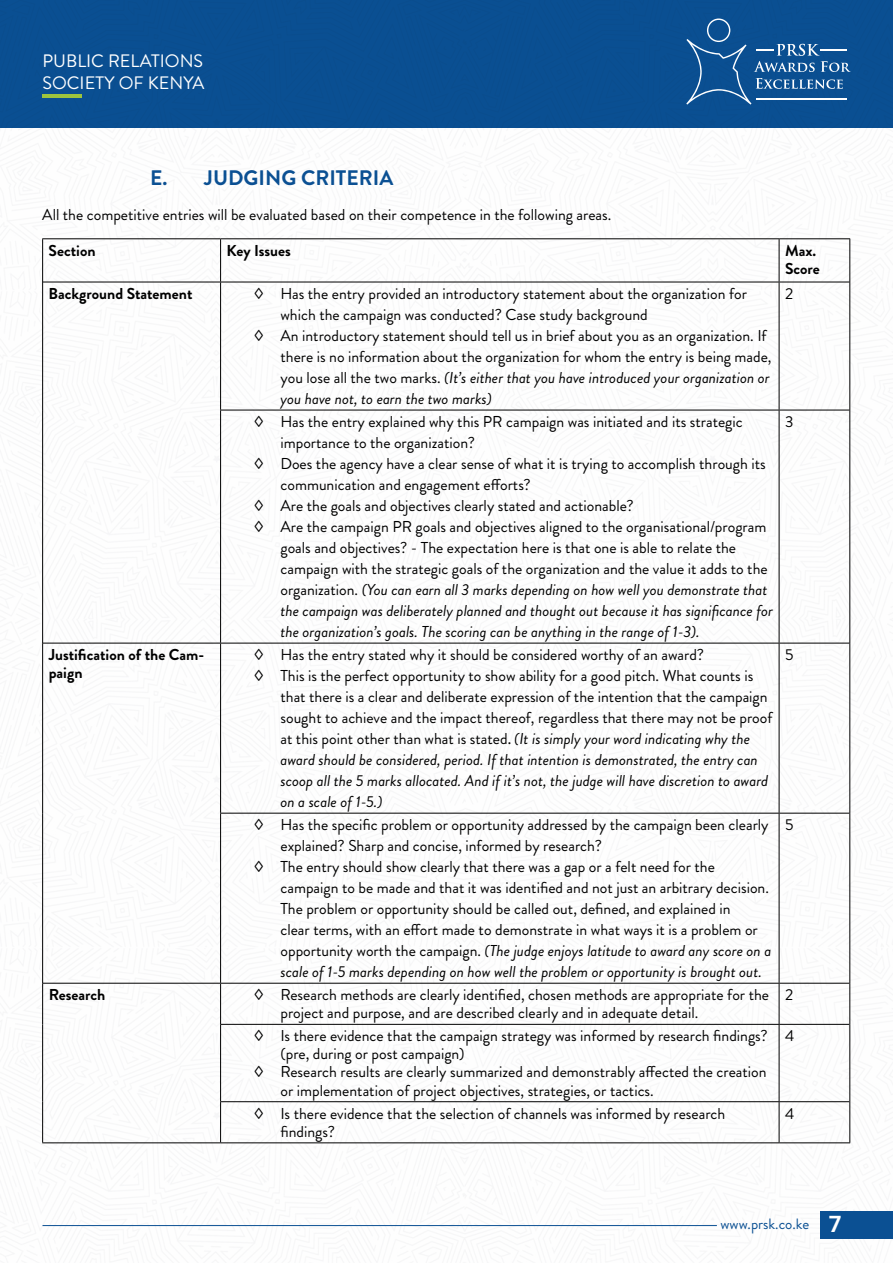
<style>
.page{position:relative;width:893px;height:1263px;background:#fff}
.page>*{position:absolute;margin:0;border:0;box-sizing:border-box;transform-origin:0 0}
.t1{font:700 21px "Brandon Grotesque";color:#0b5093}
.t2{font:18px/22px "Brandon Grotesque";color:#fff}
.t3{font:15.75px/18.1px "Brandon Grotesque";color:#000}
.t4{font:italic 15.75px "Brandon Grotesque";color:#000}
.t5{font:700 15.75px/18.3px "Brandon Grotesque";color:#000}
.t6{font:15px "Brandon Grotesque";color:#0b5093}
.s1{font-style:normal}
.s2{font-family:"Myriad Pro";font-style:normal}
.s3{font-family:"Roboto";font-weight:700;font-size:22.5px;color:#fff}
</style>
<div class="page">
<img style="left:42px;top:238px;width:851px;height:1001px">
<div style="left:820px;top:1211px;width:73px;height:27px;background:#0b5093"></div>
<div style="left:0;top:0;width:893px;height:128px;background:#0b5093"></div>
<hr style="left:43px;top:94px;width:39px;height:3px;background:#9dc43d">
<svg style="left:686px;top:19px;width:165px;height:86px"></svg>
<hr style="left:820px;top:49px;width:27px;height:2px;background:#fff">
<hr style="left:43px;top:1225px;width:674px;height:1px;background:#0b5093">
<hr style="left:220px;top:239px;width:1px;height:43px;background:#000">
<hr style="left:779px;top:239px;width:1px;height:43px;background:#000">
<hr style="left:43px;top:282px;width:178px;height:1px;background:#000">
<hr style="left:221px;top:282px;width:558px;height:1px;background:#000">
<hr style="left:220px;top:282px;width:1px;height:128px;background:#000">
<hr style="left:779px;top:282px;width:70px;height:1px;background:#000">
<hr style="left:779px;top:282px;width:1px;height:128px;background:#000">
<hr style="left:220px;top:410px;width:559px;height:1px;background:#000">
<hr style="left:220px;top:410px;width:1px;height:233px;background:#000">
<hr style="left:779px;top:410px;width:70px;height:1px;background:#000">
<hr style="left:779px;top:410px;width:1px;height:233px;background:#000">
<hr style="left:43px;top:643px;width:178px;height:1px;background:#000">
<hr style="left:221px;top:643px;width:558px;height:1px;background:#000">
<hr style="left:220px;top:643px;width:1px;height:170px;background:#000">
<hr style="left:779px;top:643px;width:70px;height:1px;background:#000">
<hr style="left:779px;top:643px;width:1px;height:170px;background:#000">
<hr style="left:220px;top:813px;width:559px;height:1px;background:#000">
<hr style="left:220px;top:813px;width:1px;height:170px;background:#000">
<hr style="left:779px;top:813px;width:70px;height:1px;background:#000">
<hr style="left:779px;top:813px;width:1px;height:170px;background:#000">
<hr style="left:43px;top:983px;width:178px;height:1px;background:#000">
<hr style="left:221px;top:983px;width:558px;height:1px;background:#000">
<hr style="left:220px;top:983px;width:1px;height:41px;background:#000">
<hr style="left:779px;top:983px;width:70px;height:1px;background:#000">
<hr style="left:779px;top:983px;width:1px;height:41px;background:#000">
<hr style="left:220px;top:1024px;width:559px;height:1px;background:#000">
<hr style="left:220px;top:1025px;width:1px;height:76px;background:#000">
<hr style="left:779px;top:1024px;width:70px;height:1px;background:#000">
<hr style="left:779px;top:1025px;width:1px;height:76px;background:#000">
<hr style="left:220px;top:1101px;width:559px;height:1px;background:#000">
<hr style="left:220px;top:1102px;width:1px;height:40px;background:#000">
<hr style="left:779px;top:1101px;width:70px;height:1px;background:#000">
<hr style="left:779px;top:1102px;width:1px;height:40px;background:#000">
<hr style="left:42px;top:1142px;width:179px;height:1px;background:#000">
<hr style="left:221px;top:1142px;width:558px;height:1px;background:#000">
<hr style="left:779px;top:1142px;width:71px;height:1px;background:#000">
<hr style="left:42px;top:238px;width:179px;height:1px;background:#000">
<hr style="left:42px;top:239px;width:1px;height:43px;background:#000">
<hr style="left:221px;top:238px;width:558px;height:1px;background:#000">
<hr style="left:779px;top:238px;width:71px;height:1px;background:#000">
<hr style="left:849px;top:239px;width:1px;height:43px;background:#000">
<hr style="left:42px;top:282px;width:1px;height:128px;background:#000">
<hr style="left:42px;top:410px;width:1px;height:233px;background:#000">
<hr style="left:849px;top:282px;width:1px;height:128px;background:#000">
<hr style="left:849px;top:410px;width:1px;height:233px;background:#000">
<hr style="left:42px;top:643px;width:1px;height:170px;background:#000">
<hr style="left:42px;top:813px;width:1px;height:170px;background:#000">
<hr style="left:849px;top:643px;width:1px;height:170px;background:#000">
<hr style="left:849px;top:813px;width:1px;height:170px;background:#000">
<hr style="left:42px;top:983px;width:1px;height:41px;background:#000">
<hr style="left:42px;top:1024px;width:1px;height:78px;background:#000">
<hr style="left:42px;top:1102px;width:1px;height:40px;background:#000">
<hr style="left:849px;top:983px;width:1px;height:41px;background:#000">
<hr style="left:849px;top:1024px;width:1px;height:78px;background:#000">
<hr style="left:849px;top:1102px;width:1px;height:40px;background:#000">
<p class="t2" style="left:43px;top:50px;width:164px">PUBLIC RELATIONS<br>SOCIETY OF KENYA</p>
<h1 class="t1" style="left:150px;top:163px;width:245px">E. JUDGING CRITERIA</h1>
<p class="t3" style="left:42px;top:206px;width:571px">All the competitive entries will be evaluated based on their competence in the following areas.</p>
<p class="t5" style="left:49px;top:241px;width:48px">Section</p>
<p class="t5" style="left:227px;top:241px;width:66px">Key Issues</p>
<p class="t5" style="left:785px;top:241px;width:36px">Max.<br>Score</p>
<p class="t5" style="left:49px;top:285px;width:145px">Background Statement</p>
<p class="t3" style="left:253px;top:285px;width:495px">◊ Has the entry provided an introductory statement about the organization for</p>
<p class="t3" style="left:280px;top:306px;width:369px">which the campaign was conducted? Case study background</p>
<p class="t3" style="left:253px;top:327px;width:515px">◊ An introductory statement should tell us in brief about you as an organization. If</p>
<p class="t3" style="left:280px;top:348px;width:493px">there is no information about the organization for whom the entry is being made,</p>
<p class="t4" style="left:280px;top:367px;width:491px"><span class="s1">you lose all the two marks.</span> (It’s either that you have introduced your organization or</p>
<p class="t4" style="left:280px;top:388px;width:213px">you have not, to earn the two marks)</p>
<p class="t3" style="left:785px;top:285px;width:10px">2</p>
<p class="t3" style="left:253px;top:413px;width:491px">◊ Has the entry explained why this PR campaign was initiated and its strategic</p>
<p class="t3" style="left:280px;top:434px;width:196px">importance to the organization?</p>
<p class="t3" style="left:253px;top:455px;width:514px">◊ Does the agency have a clear sense of what it is trying to accomplish through its</p>
<p class="t3" style="left:280px;top:476px;width:252px">communication and engagement efforts?</p>
<p class="t3" style="left:253px;top:497px;width:382px">◊ Are the goals and objectives clearly stated and actionable?</p>
<p class="t3" style="left:253px;top:518px;width:514px">◊ Are the campaign PR goals and objectives aligned to the organisational/program</p>
<p class="t3" style="left:280px;top:539px;width:457px">goals and objectives? - The expectation here is that one is able to relate the</p>
<p class="t3" style="left:280px;top:560px;width:489px">campaign with the strategic goals of the organization and the value it adds to the</p>
<p class="t4" style="left:280px;top:579px;width:488px"><span class="s1">organization.</span> (You can earn all 3 marks depending on how well you demonstrate that</p>
<p class="t4" style="left:280px;top:600px;width:494px">the campaign was deliberately planned and thought out because it has significance for</p>
<p class="t4" style="left:280px;top:621px;width:421px">the organization’s goals. The scoring can be anything in the range of 1-3).</p>
<p class="t5" style="left:49px;top:646px;width:157px">Justification of the Cam&shy;paign</p>
<p class="t3" style="left:253px;top:646px;width:452px">◊ Has the entry stated why it should be considered worthy of an award?</p>
<p class="t3" style="left:253px;top:667px;width:501px">◊ This is the perfect opportunity to show ability for a good pitch. What counts is</p>
<p class="t3" style="left:280px;top:688px;width:489px">that there is a clear and deliberate expression of the intention that the campaign</p>
<p class="t3" style="left:280px;top:709px;width:493px">sought to achieve and the impact thereof, regardless that there may not be proof</p>
<p class="t4" style="left:280px;top:728px;width:471px"><span class="s1">at this point other than what is stated</span><span class="s2">.</span> (It is simply your word indicating why the</p>
<p class="t4" style="left:280px;top:749px;width:479px">award should be considered, period. If that intention is demonstrated, the entry can</p>
<p class="t4" style="left:280px;top:770px;width:489px">scoop all the 5 marks allocated. And if it’s not, the judge will have discretion to award</p>
<p class="t4" style="left:280px;top:791px;width:104px">on a scale of 1-5.)</p>
<p class="t3" style="left:253px;top:816px;width:517px">◊ Has the specific problem or opportunity addressed by the campaign been clearly</p>
<p class="t3" style="left:280px;top:837px;width:323px">explained? Sharp and concise, informed by research?</p>
<p class="t3" style="left:253px;top:858px;width:463px">◊ The entry should show clearly that there was a gap or a felt need for the</p>
<p class="t3" style="left:280px;top:879px;width:490px">campaign to be made and that it was identified and not just an arbitrary decision.</p>
<p class="t3" style="left:280px;top:900px;width:452px">The problem or opportunity should be called out, defined, and explained in</p>
<p class="t3" style="left:280px;top:921px;width:479px">clear terms, with an effort made to demonstrate in what ways it is a problem or</p>
<p class="t4" style="left:280px;top:940px;width:492px"><span class="s1">opportunity worth the campaign.</span> (The judge enjoys latitude to award any score on a</p>
<p class="t4" style="left:280px;top:961px;width:483px">scale of 1-5 marks depending on how well the problem or opportunity is brought out.</p>
<p class="t3" style="left:785px;top:413px;width:10px">3</p>
<p class="t3" style="left:785px;top:646px;width:10px">5</p>
<p class="t3" style="left:785px;top:816px;width:10px">5</p>
<p class="t5" style="left:49px;top:986px;width:58px">Research</p>
<p class="t3" style="left:280px;top:986px;width:490px;text-indent:-27px">◊ Research methods are clearly identified, chosen methods are appropriate for the project and purpose, and are described clearly and in adequate detail.</p>
<p class="t3" style="left:785px;top:986px;width:10px">2</p>
<p class="t3" style="left:253px;top:1027px;width:516px">◊ Is there evidence that the campaign strategy was informed by research findings?</p>
<p class="t3" style="left:280px;top:1045px;width:186px">(pre, during or post campaign)</p>
<p class="t3" style="left:253px;top:1063px;width:515px">◊ Research results are clearly summarized and demonstrably affected the creation</p>
<p class="t3" style="left:280px;top:1081px;width:375px">or implementation of project objectives, strategies, or tactics.</p>
<p class="t3" style="left:785px;top:1027px;width:11px">4</p>
<p class="t3" style="left:280px;top:1104px;width:446px;text-indent:-27px">◊ Is there evidence that the selection of channels was informed by research findings?</p>
<p class="t3" style="left:785px;top:1104px;width:11px">4</p>
<p class="t6" style="left:720px;top:1213px;width:123px">www.prsk.co.ke <span class="s3">7</span></p>
</div>
